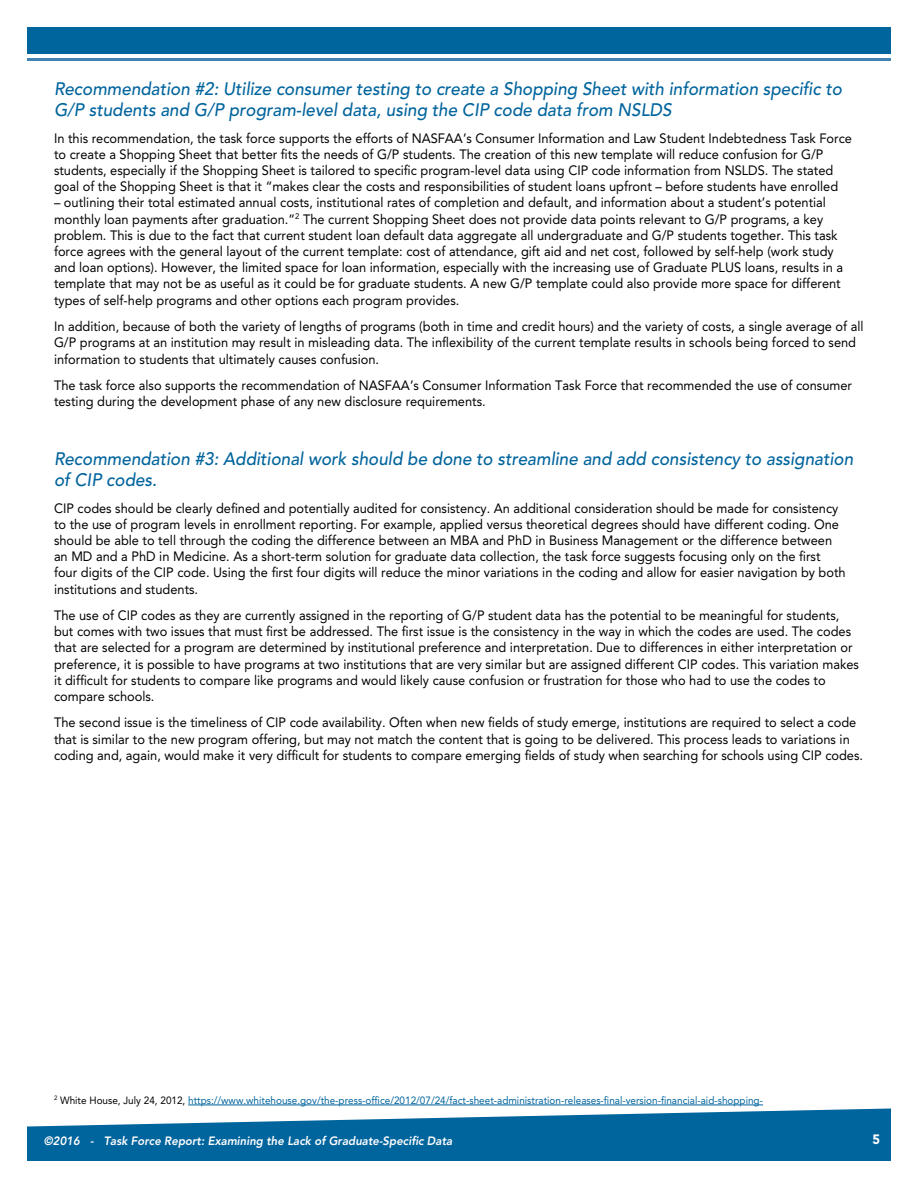
<style>
.page{position:relative;width:918px;height:1188px;background:#fff}
.page>*{position:absolute;margin:0;border:0;box-sizing:border-box;transform-origin:0 0}
.t1{font:italic 500 18px/21.6px "Avenir LT Std";color:#00649d;scale:.95 1}
.t2{font:13.5px/16.2px "Avenir LT Std";color:#000;scale:.95 1}
.t3{font:900 13.5px "Avenir LT Std";color:#fff;scale:.95 1}
.t4{font:italic 800 12px "Avenir LT Std";color:#fff;scale:.95 1}
.t5{font:10.5px "Avenir LT Std";color:#00649d;scale:.95 1}
.s1{color:#000}
</style>
<div class="page">
<div style="left:27px;top:27px;width:864px;height:27px;background:#00649d"></div>
<hr style="left:27px;top:58px;width:864px;height:3px;background:#4383b3">
<svg style="left:27px;top:1108px;width:864px;height:26px"></svg>
<div style="left:27px;top:1134px;width:864px;height:27px;background:#00649d"></div>
<hr style="left:188px;top:1105px;width:575px;height:1px;background:#00649d">
<h1 class="t1" style="left:54px;top:78px;width:831px">Recommendation #2: Utilize consumer testing to create a Shopping Sheet with information specific to<br>G/P students and G/P program-level data, using the CIP code data from NSLDS</h1>
<p class="t2" style="left:54px;top:130px;width:842px">In this recommendation, the task force supports the efforts of NASFAA’s Consumer Information and Law Student Indebtedness Task Force to create a Shopping Sheet that better fits the needs of G/P students. The creation of this new template will reduce confusion for G/P students, especially if the Shopping Sheet is tailored to specific program-level data using CIP code information from NSLDS. The stated goal of the Shopping Sheet is that it “makes clear the costs and responsibilities of student loans upfront – before students have enrolled</p>
<p class="t2" style="left:54px;top:195px;width:832px">– outlining their total estimated annual costs, institutional rates of completion and default, and information about a student’s potential monthly loan payments after graduation.”<sup>2</sup> The current Shopping Sheet does not provide data points relevant to G/P programs, a key problem. This is due to the fact that current student loan default data aggregate all undergraduate and G/P students together. This task force agrees with the general layout of the current template: cost of attendance, gift aid and net cost, followed by self-help (work study and loan options). However, the limited space for loan information, especially with the increasing use of Graduate PLUS loans, results in a template that may not be as useful as it could be for graduate students. A new G/P template could also provide more space for different types of self-help programs and other options each program provides.</p>
<p class="t2" style="left:54px;top:318px;width:854px">In addition, because of both the variety of lengths of programs (both in time and credit hours) and the variety of costs, a single average of all<br>G/P programs at an institution may result in misleading data. The inflexibility of the current template results in schools being forced to send information to students that ultimately causes confusion.</p>
<p class="t2" style="left:54px;top:377px;width:842px">The task force also supports the recommendation of NASFAA’s Consumer Information Task Force that recommended the use of consumer testing during the development phase of any new disclosure requirements.</p>
<h1 class="t1" style="left:54px;top:448px;width:843px">Recommendation #3: Additional work should be done to streamline and add consistency to assignation of CIP codes.</h1>
<p class="t2" style="left:54px;top:500px;width:835px">CIP codes should be clearly defined and potentially audited for consistency. An additional consideration should be made for consistency to the use of program levels in enrollment reporting. For example, applied versus theoretical degrees should have different coding. One should be able to tell through the coding the difference between an MBA and PhD in Business Management or the difference between an MD and a PhD in Medicine. As a short-term solution for graduate data collection, the task force suggests focusing only on the first four digits of the CIP code. Using the first four digits will reduce the minor variations in the coding and allow for easier navigation by both institutions and students.</p>
<p class="t2" style="left:54px;top:607px;width:849px">The use of CIP codes as they are currently assigned in the reporting of G/P student data has the potential to be meaningful for students, but comes with two issues that must first be addressed. The first issue is the consistency in the way in which the codes are used. The codes that are selected for a program are determined by institutional preference and interpretation. Due to differences in either interpretation or preference, it is possible to have programs at two institutions that are very similar but are assigned different CIP codes. This variation makes it difficult for students to compare like programs and would likely cause confusion or frustration for those who had to use the codes to compare schools.</p>
<p class="t2" style="left:54px;top:715px;width:853px">The second issue is the timeliness of CIP code availability. Often when new fields of study emerge, institutions are required to select a code that is similar to the new program offering, but may not match the content that is going to be delivered. This process leads to variations in coding and, again, would make it very difficult for students to compare emerging fields of study when searching for schools using CIP codes.</p>
<p class="t5" style="left:54px;top:1094px;width:748px"><sup>2</sup> <span class="s1">White House, July 24, 2012,</span> https://www.whitehouse.gov/the-press-office/2012/07/24/fact-sheet-administration-releases-final-version-financial-aid-shopping-</p>
<p class="t4" style="left:44px;top:1133px;width:431px">©2016 - Task Force Report: Examining the Lack of Graduate-Specific Data</p>
<p class="t3" style="left:873px;top:1131px;width:9px">5</p>
</div>
